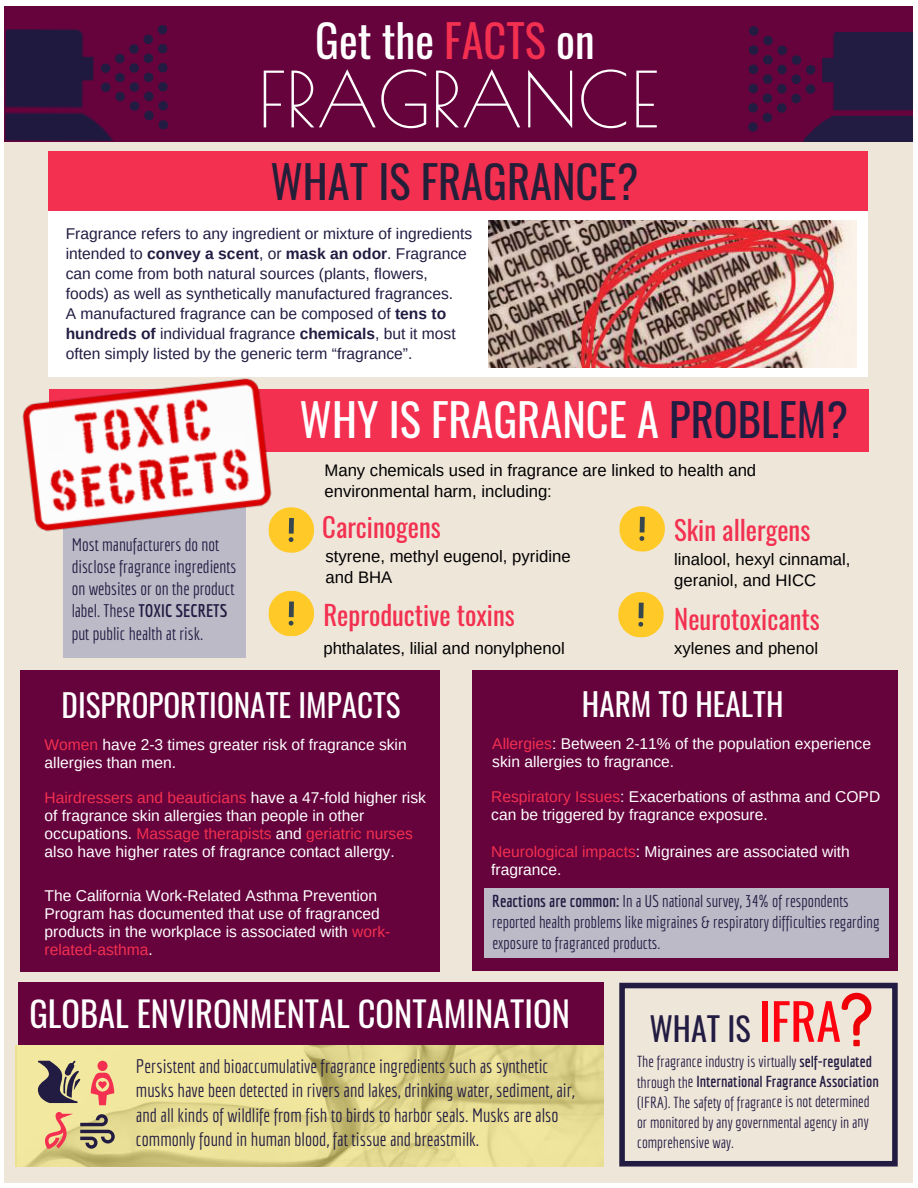
<style>
.page{position:relative;width:918px;height:1188px;background:#fff}
.page>*{position:absolute;margin:0;border:0;box-sizing:border-box;transform-origin:0 0}
.t1{font:75.75px "Poiret One";color:#fff}
.t2{font:44.55px "Oswald";color:#fff}
.t3{font:44.55px "Oswald";color:#241e39}
.t4{font:34.5px "Oswald";color:#fff}
.t5{font:32.25px "Oswald";color:#221c42}
.t6{font:31.2px "Oswald";color:#fff}
.t7{font:26.7px "Oswald";color:#f33050}
.t8{font:18.9px/24.5px "Economica";color:#221c42}
.t9{font:17.85px/22.2px "Economica";color:#221c42}
.t10{font:16.65px/21.1px "Arimo";color:#000}
.t11{font:16.65px/21.1px "Economica";color:#221c42}
.t12{font:15.6px/17.9px "Arimo";color:#fff}
.t13{font:15.6px/20.1px "Arimo";color:#221c42}
.t14{font:15.6px/20.1px "Economica";color:#221c42}
.s1{color:#f33050}
.s2{font-weight:700}
.s3{color:#221c42}
.s4{font-size:50.1px;color:#ff010f}
</style>
<div class="page">
<div style="left:4px;top:6px;width:909px;height:1176px;background:#efe6da"></div>
<div style="left:4px;top:6px;width:909px;height:136px;background:#66023c"></div>
<div style="left:48px;top:211px;width:820px;height:166px;background:#fff"></div>
<div style="left:48px;top:152px;width:820px;height:59px;background:#f33050"></div>
<div style="left:49px;top:389px;width:820px;height:63px;background:#f33050"></div>
<div style="left:472px;top:670px;width:426px;height:301px;background:#66023c"></div>
<img style="left:489px;top:221px;width:368px;height:147px">
<svg style="left:273px;top:507px;width:41px;height:46px"></svg>
<svg style="left:268px;top:591px;width:46px;height:45px"></svg>
<svg style="left:619px;top:506px;width:46px;height:46px"></svg>
<svg style="left:618px;top:592px;width:46px;height:46px"></svg>
<div style="left:64px;top:431px;width:182px;height:227px;background:#bcbac7"></div>
<img style="left:22px;top:378px;width:254px;height:166px">
<div style="left:20px;top:670px;width:420px;height:302px;background:#66023c"></div>
<div style="left:485px;top:888px;width:404px;height:69px;background:#bcbac7"></div>
<svg style="left:157px;top:25px;width:11px;height:105px"></svg>
<img style="left:5px;top:29px;width:149px;height:112px">
<svg style="left:748px;top:26px;width:54px;height:106px"></svg>
<svg style="left:834px;top:32px;width:45px;height:1px"></svg>
<img style="left:803px;top:33px;width:109px;height:109px">
<div style="left:619px;top:983px;width:279px;height:184px;border:6px solid #221c42"></div>
<div style="left:18px;top:983px;width:586px;height:62px;background:#66023c"></div>
<div style="left:16px;top:1045px;width:588px;height:122px;background:#eddd61;opacity:.58"></div>
<svg style="left:91px;top:1061px;width:23px;height:44px"></svg>
<svg style="left:38px;top:1061px;width:42px;height:42px;background:#766f67"></svg>
<svg style="left:45px;top:1112px;width:28px;height:37px"></svg>
<svg style="left:80px;top:1114px;width:35px;height:35px"></svg>
<svg style="left:842px;top:993px;width:30px;height:53px"></svg>
<h2 class="t2" style="left:315px;top:2px;width:281px">Get the <span class="s1">FACTS</span> on</h2>
<h1 class="t1" style="left:258px;top:55px;width:402px">FRAGRANCE</h1>
<h2 class="t3" style="left:270px;top:142px;width:369px">WHAT IS FRAGRANCE?</h2>
<p class="t13" style="left:66px;top:223px;width:408px">Fragrance refers to any ingredient or mixture of ingredients intended to <span class="s2">convey a scent</span>, or <span class="s2">mask an odor</span>. Fragrance can come from both natural sources (plants, flowers, foods) as well as synthetically manufactured fragrances.<br>A manufactured fragrance can be composed of <span class="s2">tens to hundreds of</span> individual fragrance <span class="s2">chemicals</span>, but it most often simply listed by the generic term “fragrance”.</p>
<p class="t9" style="left:72px;top:533px;width:166px">Most manufacturers do not disclose fragrance ingredients on websites or on the product label. These <span class="s2">TOXIC SECRETS </span>put public health at risk.</p>
<h2 class="t2" style="left:300px;top:380px;width:550px">WHY IS FRAGRANCE A <span class="s3">PROBLEM?</span></h2>
<p class="t10" style="left:324px;top:460px;width:433px">Many chemicals used in fragrance are linked to health and environmental harm, including:</p>
<h3 class="t7" style="left:322px;top:504px;width:120px">Carcinogens</h3>
<p class="t10" style="left:326px;top:546px;width:247px">styrene, methyl eugenol, pyridine and BHA</p>
<h3 class="t7" style="left:674px;top:506px;width:138px">Skin allergens</h3>
<p class="t10" style="left:674px;top:549px;width:178px">linalool, hexyl cinnamal, geraniol, and HICC</p>
<h3 class="t7" style="left:323px;top:592px;width:193px">Reproductive toxins</h3>
<h3 class="t7" style="left:674px;top:595px;width:147px">Neurotoxicants</h3>
<p class="t10" style="left:323px;top:638px;width:243px">phthalates, lilial and nonylphenol</p>
<p class="t10" style="left:674px;top:638px;width:145px">xylenes and phenol</p>
<h3 class="t6" style="left:62px;top:677px;width:341px">DISPROPORTIONATE IMPACTS</h3>
<h3 class="t6" style="left:582px;top:676px;width:203px">HARM TO HEALTH</h3>
<p class="t12" style="left:492px;top:735px;width:380px"><span class="s1">Allergies</span>: Between 2-11% of the population experience skin allergies to fragrance.</p>
<p class="t12" style="left:491px;top:788px;width:391px"><span class="s1">Respiratory Issues</span>: Exacerbations of asthma and COPD can be triggered by fragrance exposure.</p>
<p class="t12" style="left:491px;top:843px;width:360px"><span class="s1">Neurological impacts</span>: Migraines are associated with fragrance.</p>
<p class="t12" style="left:45px;top:736px;width:364px"><span class="s1">Women</span> have 2-3 times greater risk of fragrance skin allergies than men.</p>
<p class="t12" style="left:45px;top:789px;width:383px"><span class="s1">Hairdressers and beauticians</span> have a 47-fold higher risk of fragrance skin allergies than people in other occupations. <span class="s1">Massage therapists</span> and <span class="s1">geriatric nurses </span>also have higher rates of fragrance contact allergy.</p>
<p class="t12" style="left:45px;top:887px;width:347px">The California Work-Related Asthma Prevention Program has documented that use of fragranced products in the workplace is associated with <span class="s1">work&shy;related-asthma</span>.</p>
<p class="t11" style="left:492px;top:890px;width:389px"><span class="s2">Reactions are common:</span> In a US national survey, 34% of respondents reported health problems like migraines &amp; respiratory difficulties regarding exposure to fragranced products.</p>
<h3 class="t4" style="left:29px;top:984px;width:542px">GLOBAL ENVIRONMENTAL CONTAMINATION</h3>
<p class="t8" style="left:136px;top:1054px;width:440px">Persistent and bioaccumulative fragrance ingredients such as synthetic musks have been detected in rivers and lakes, drinking water, sediment, air, and all kinds of wildlife from fish to birds to harbor seals. Musks are also commonly found in human blood, fat tissue and breastmilk.</p>
<p class="t14" style="left:637px;top:1052px;width:243px">The fragrance industry is virtually <span class="s2">self-regulated </span>through the <span class="s2">International Fragrance Association </span>(IFRA). The safety of fragrance is not determined or monitored by any governmental agency in any comprehensive way.</p>
<h3 class="t5" style="left:649px;top:1000px;width:193px">WHAT IS <span class="s4">IFRA</span></h3>
</div>
